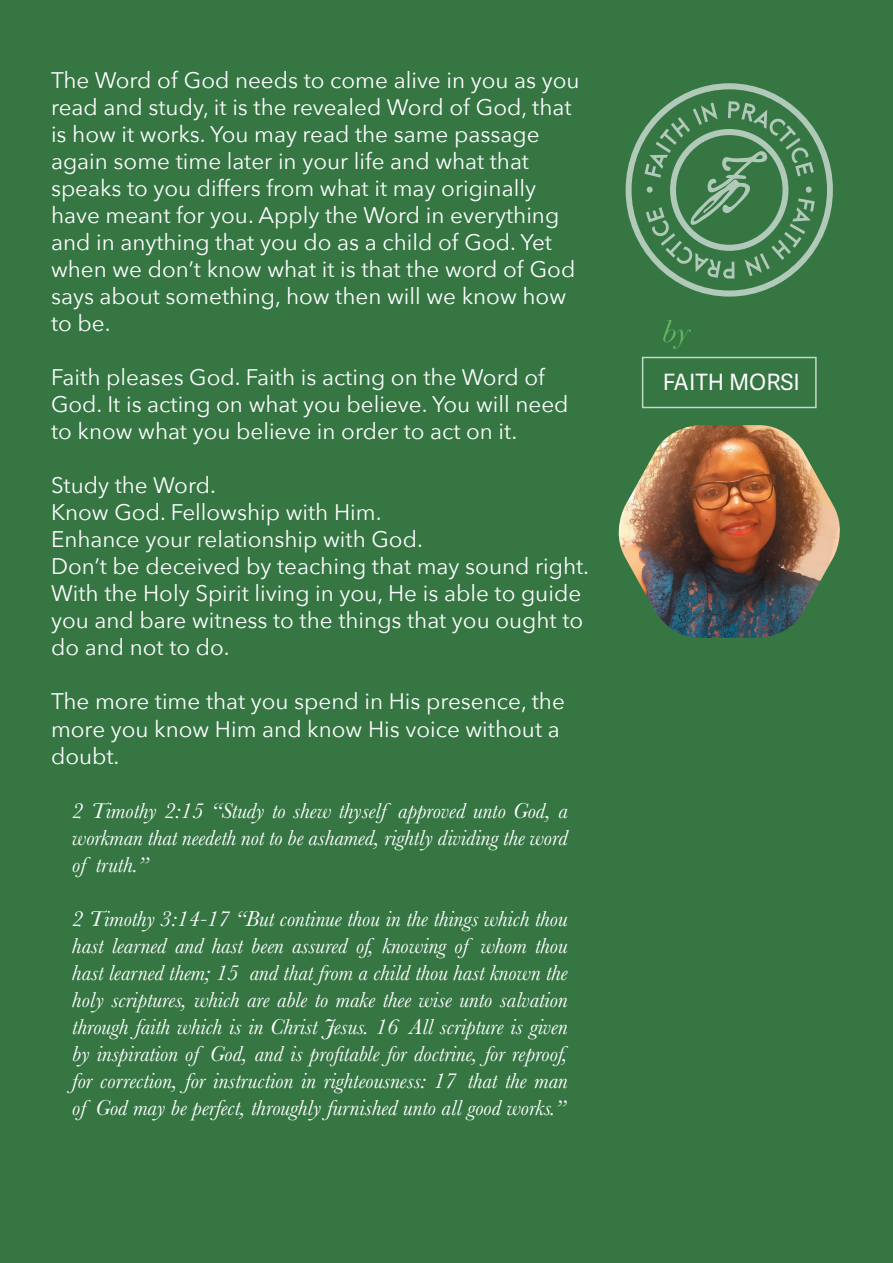
<style>
.page{position:relative;width:893px;height:1263px;background:#357643}
.page>*{position:absolute;margin:0;border:0;box-sizing:border-box;transform-origin:0 0}
.t1{font:italic 28.5px "Didot";color:#66bb64}
.t2{font:22.5px/27px "Avenir Next";color:#fff}
.t3{font:italic 22.5px/27px "Baskerville";color:#fff;text-align:justify}
.t4{font:22.5px "Adelle Sans";color:#fff}
</style>
<div class="page">
<svg style="left:642px;top:357px;width:175px;height:51px"></svg>
<img style="left:618px;top:425px;width:222px;height:213px">
<svg style="left:626px;top:83px;width:207px;height:214px"></svg>
<p class="t2" style="left:51px;top:66px;width:530px">The Word of God needs to come alive in you as you read and study, it is the revealed Word of God, that is how it works. You may read the same passage again some time later in your life and what that speaks to you differs from what it may originally have meant for you. Apply the Word in everything and in anything that you do as a child of God. Yet when we don’t know what it is that the word of God says about something, how then will we know how to be.</p>
<p class="t2" style="left:51px;top:363px;width:519px">Faith pleases God. Faith is acting on the Word of<br>God. It is acting on what you believe. You will need to know what you believe in order to act on it.</p>
<p class="t2" style="left:51px;top:471px;width:540px">Study the Word.<br>Know God. Fellowship with Him.<br>Enhance your relationship with God.<br>Don’t be deceived by teaching that may sound right.<br>With the Holy Spirit living in you, He is able to guide you and bare witness to the things that you ought to do and not to do.</p>
<p class="t2" style="left:51px;top:687px;width:515px">The more time that you spend in His presence, the more you know Him and know His voice without a doubt.</p>
<p class="t3" style="left:72px;top:797px;width:497px">2 Timothy 2:15 “Study to shew thyself approved unto God, a workman that needeth not to be ashamed, rightly dividing the word of truth.”</p>
<p class="t3" style="left:72px;top:905px;width:497px">2 Timothy 3:14-17 “But continue thou in the things which thou hast learned and hast been assured of, knowing of whom thou hast learned them; 15 and that from a child thou hast known the holy scriptures, which are able to make thee wise unto salvation through faith which is in Christ Jesus. 16 All scripture is given by inspiration of God, and is profitable for doctrine, for reproof, for correction, for instruction in righteousness: 17 that the man of God may be perfect, throughly furnished unto all good works.”</p>
<p class="t1" style="left:663px;top:315px;width:29px">by</p>
<p class="t4" style="left:663px;top:366px;width:139px">FAITH MORSI</p>
</div>
